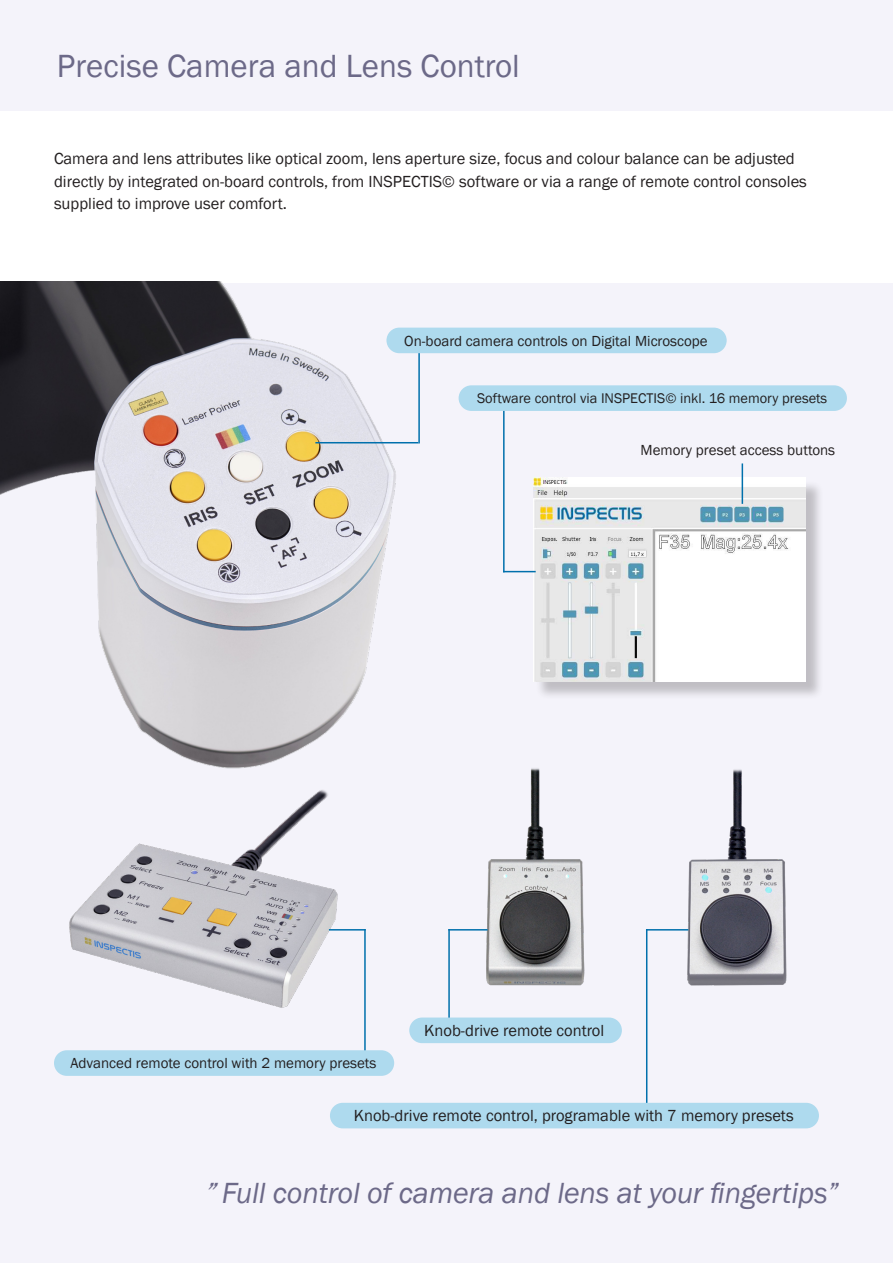
<style>
.page{position:relative;width:893px;height:1263px;background:#fff}
.page>*{position:absolute;margin:0;border:0;box-sizing:border-box;transform-origin:0 0}
.t1{font:33px "Franklin Gothic";color:#6c6988}
.t2{font:italic 30px "Franklin Gothic";letter-spacing:-.005em;color:#6c6988}
.t3{font:16.5px/22.5px "Franklin Gothic";color:#231f20}
.t4{font:15px "Franklin Gothic";color:#231f20}
.t5{font:14.4px "Franklin Gothic";color:#231f20}
</style>
<div class="page">
<div style="left:0;top:0;width:893px;height:111px;background:#f4f3fa"></div>
<div style="left:1px;top:284px;width:892px;height:979px;background:#f4f3fa"></div>
<img style="left:69px;top:790px;width:295px;height:218px">
<img style="left:0;top:281px;width:406px;height:493px">
<hr style="left:315px;top:442px;width:103px;height:1px;background:#0070ac">
<hr style="left:418px;top:330px;width:2px;height:113px;background:#0070ac">
<div style="left:536px;top:480px;width:288px;height:221px;background:#231f20;opacity:.25"></div>
<img style="left:533px;top:477px;width:272px;height:205px">
<hr style="left:503px;top:398px;width:2px;height:174px;background:#0070ac">
<hr style="left:503px;top:571px;width:33px;height:1px;background:#0070ac">
<hr style="left:742px;top:463px;width:1px;height:41px;background:#0070ac">
<img style="left:476px;top:768px;width:109px;height:218px">
<hr style="left:329px;top:929px;width:37px;height:1px;background:#0070ac">
<hr style="left:364px;top:929px;width:2px;height:134px;background:#0070ac">
<hr style="left:448px;top:929px;width:40px;height:1px;background:#0070ac">
<hr style="left:448px;top:929px;width:2px;height:100px;background:#0070ac">
<img style="left:685px;top:769px;width:102px;height:217px">
<hr style="left:646px;top:929px;width:42px;height:1px;background:#0070ac">
<hr style="left:646px;top:929px;width:1px;height:180px;background:#0070ac">
<div style="left:386px;top:328px;width:341px;height:25px;background:#aedaee;border-radius:13px"></div>
<div style="left:459px;top:385px;width:388px;height:26px;background:#aedaee;border-radius:13px"></div>
<div style="left:54px;top:1050px;width:340px;height:26px;background:#aedaee;border-radius:13px"></div>
<div style="left:409px;top:1017px;width:213px;height:26px;background:#aedaee;border-radius:13px"></div>
<div style="left:330px;top:1103px;width:489px;height:25px;background:#aedaee;border-radius:13px"></div>
<p class="t1" style="left:57px;top:46px;width:464px">Precise Camera and Lens Control</p>
<p class="t3" style="left:54px;top:148px;width:754px">Camera and lens attributes like optical zoom, lens aperture size, focus and colour balance can be adjusted directly by integrated on-board controls, from INSPECTIS© software or via a range of remote control consoles supplied to improve user comfort.</p>
<p class="t4" style="left:404px;top:331px;width:305px">On-board camera controls on Digital Microscope</p>
<p class="t5" style="left:477px;top:389px;width:352px">Software control via INSPECTIS© inkl. 16 memory presets</p>
<p class="t4" style="left:641px;top:441px;width:196px">Memory preset access buttons</p>
<p class="t4" style="left:71px;top:1054px;width:307px">Advanced remote control with 2 memory presets</p>
<p class="t3" style="left:424px;top:1020px;width:182px">Knob-drive remote control</p>
<p class="t3" style="left:354px;top:1105px;width:441px">Knob-drive remote control, programable with 7 memory presets</p>
<p class="t2" style="left:204px;top:1174px;width:637px">”Full control of camera and lens at your fingertips”</p>
</div>
